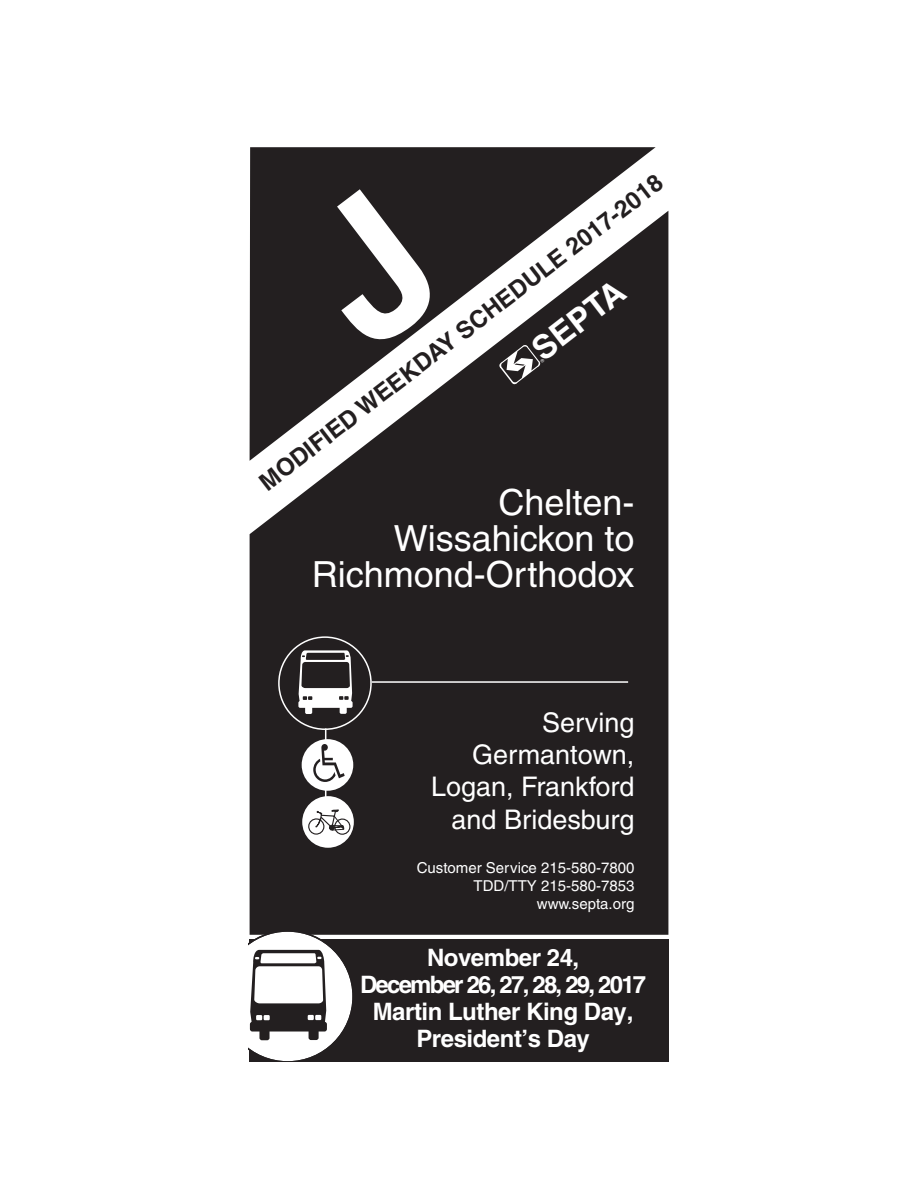
<style>
.page{position:relative;width:918px;height:1188px;background:#fff}
.page>*{position:absolute;margin:0;border:0;box-sizing:border-box;transform-origin:0 0}
.t1{font:36px/36px "Helvetica";color:#fff;text-align:right}
.t2{font:700 33px "Helvetica";color:#fff}
.t3{font:27px/32.2px "Helvetica";color:#fff;text-align:right}
.t4{font:700 24px/27px "Helvetica";letter-spacing:-.02em;color:#fff;text-align:center}
.t5{font:700 24px "Helvetica";color:#231f20}
.t6{font:15px/18px "Helvetica";color:#fff;text-align:right}
</style>
<div class="page">
<svg style="left:250px;top:147px;width:406px;height:64px;background:#3d3a3b"></svg>
<svg style="left:250px;top:211px;width:418px;height:724px;background:#383536"></svg>
<hr style="left:372px;top:681px;width:256px;height:2px;background:#fff">
<div style="left:279px;top:637px;width:92px;height:92px;background:#231f20;border-radius:50%"></div>
<div style="left:278px;top:636px;width:94px;height:94px;border:2px solid #fff;border-radius:50%"></div>
<div style="left:305px;top:705px;width:7px;height:9px;background:#fff;border-radius:2px"></div>
<div style="left:340px;top:705px;width:7px;height:9px;background:#fff;border-radius:2px"></div>
<div style="left:298px;top:701px;width:55px;height:7px;background:#fff;border-radius:2px"></div>
<svg style="left:299px;top:650px;width:53px;height:52px"></svg>
<hr style="left:325px;top:728px;width:1px;height:115px;background:#fff">
<div style="left:302px;top:796px;width:52px;height:52px;background:#fff;border-radius:50%"></div>
<svg style="left:303px;top:808px;width:47px;height:28px"></svg>
<div style="left:302px;top:739px;width:51px;height:52px;background:#fff;border-radius:50%"></div>
<svg style="left:313px;top:744px;width:32px;height:38px"></svg>
<div style="left:249px;top:939px;width:419px;height:123px;background:#231f20"></div>
<svg style="left:249px;top:931px;width:105px;height:130px"></svg>
<div style="left:290px;top:189px;width:155px;height:165px;background:#231f20"></div>
<svg style="left:499px;top:345px;width:46px;height:40px"></svg>
<p class="t5" style="left:255px;top:475px;width:503px;rotate:-38deg">MODIFIED WEEKDAY SCHEDULE 2017-2018</p>
<h2 class="t2" style="left:524px;top:337px;width:109px;rotate:-38deg">SEPTA</h2>
<h1 class="t1" style="left:312px;top:484px;width:324px">Chelten-<br>Wissahickon to<br>Richmond-Orthodox</h1>
<p class="t3" style="left:431px;top:706px;width:205px">Serving<br>Germantown,<br>Logan, Frankford and Bridesburg</p>
<p class="t6" style="left:417px;top:858px;width:219px">Customer Service 215-580-7800<br>TDD/TTY 215-580-7853 www.septa.org</p>
<p class="t4" style="left:360px;top:944px;width:288px">November 24,<br>December 26, 27, 28, 29, 2017<br>Martin Luther King Day,<br>President’s Day</p>
</div>
